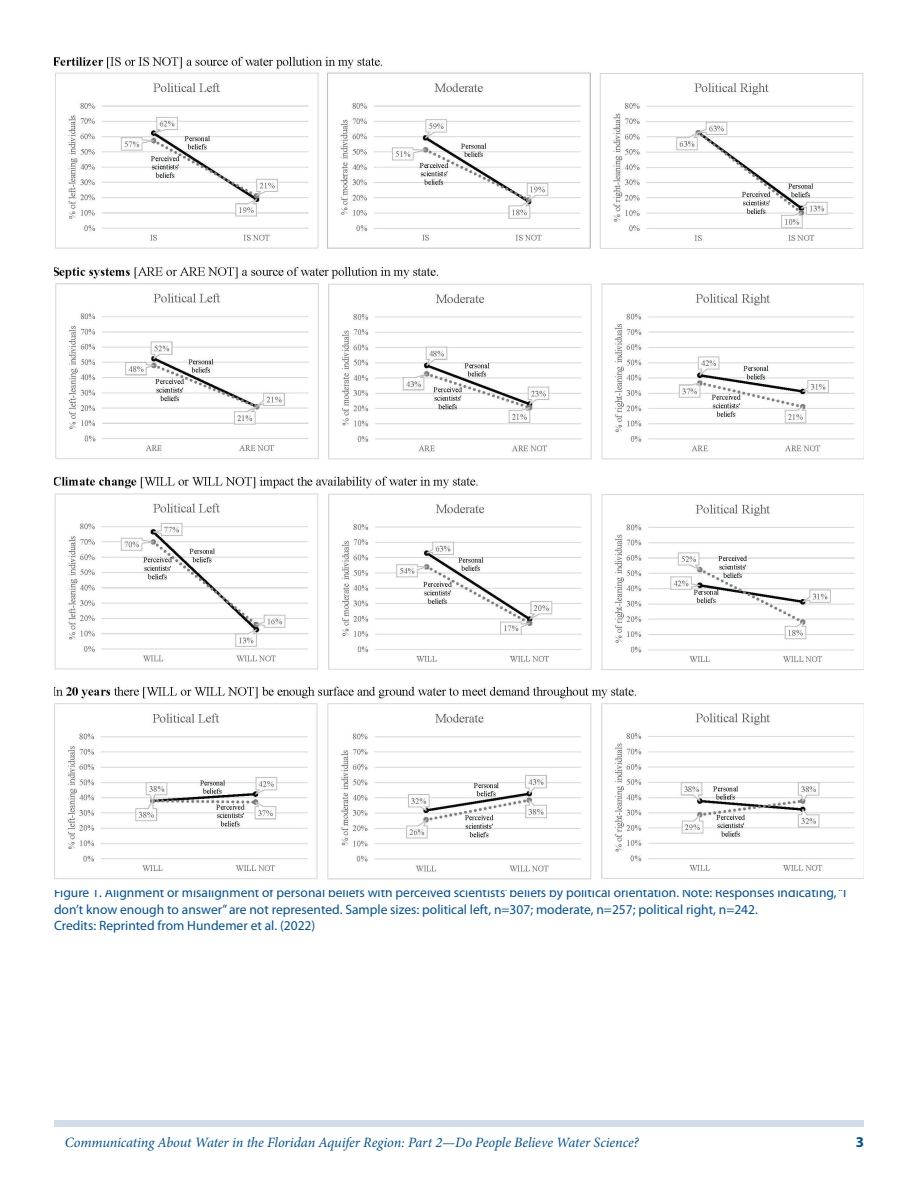
<style>
.page{position:relative;width:918px;height:1188px;background:#fff}
.page>*{position:absolute;margin:0;border:0;box-sizing:border-box;transform-origin:0 0}
.t1{font:700 15px "Myriad Pro";color:#01519a}
.RunningTitleItalics{font:italic 14.25px "Minion Pro";letter-spacing:-.01em;color:#01519a}
.t2{font:13.5px/16.5px "Myriad Pro";color:#01519a}
</style>
<div class="page">
<div style="left:54px;top:1120px;width:810px;height:7px;background:#d0deeb"></div>
<img style="left:54px;top:56px;width:810px;height:824px">
<p class="t2" style="left:54px;top:884px;width:794px">Figure 1. Alignment or misalignment of personal beliefs with perceived scientists’ beliefs by political orientation. Note: Responses indicating, “I don’t know enough to answer” are not represented. Sample sizes: political left, n=307; moderate, n=257; political right, n=242.<br>Credits: Reprinted from Hundemer et al. (2022)</p>
<p class="RunningTitleItalics" style="left:65px;top:1133px;width:576px">Communicating About Water in the Floridan Aquifer Region: Part 2—Do People Believe Water Science?</p>
<p class="t1" style="left:856px;top:1133px;width:10px">3</p>
</div>
